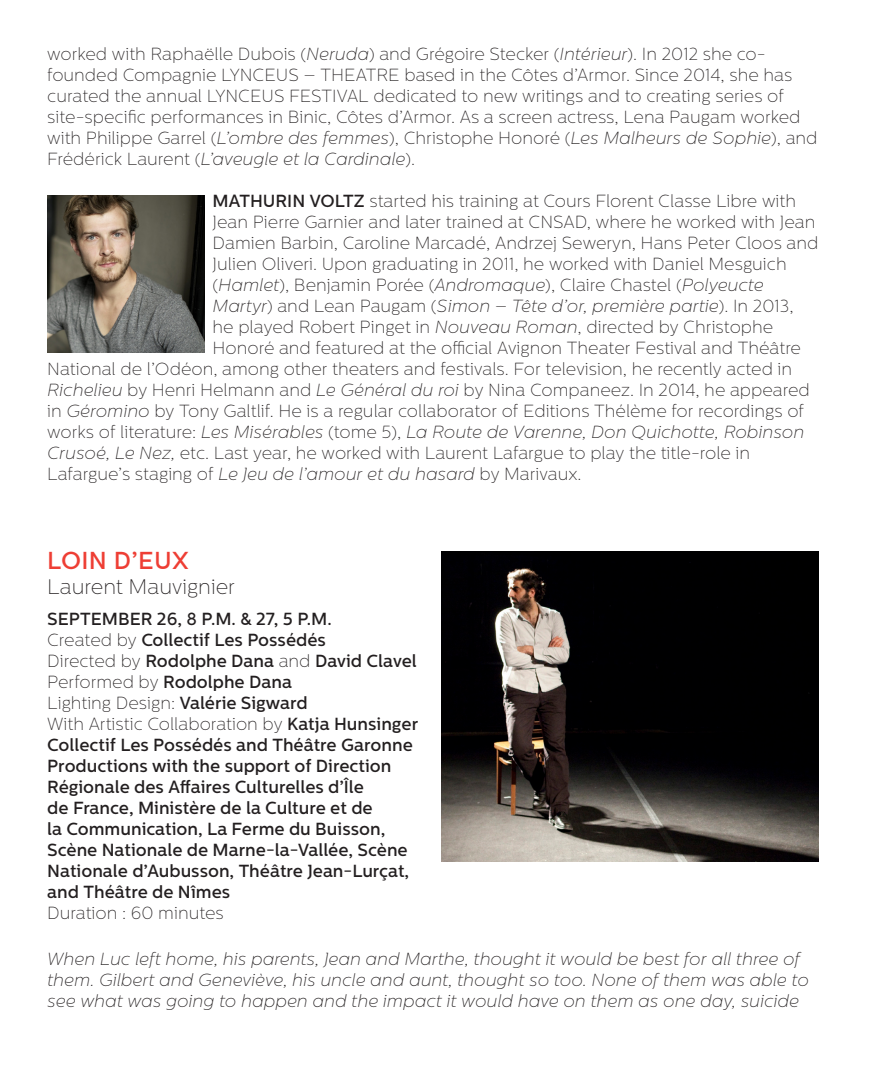
<style>
.page{position:relative;width:882px;height:1071px;background:#fff}
.page>*{position:absolute;margin:0;border:0;box-sizing:border-box;transform-origin:0 0}
.body_text{font:500 24.5px "Centrale Sans";letter-spacing:.015em;color:#ee3e34}
.body_text-2{font:100 21px "Centrale Sans";color:#231f20}
.body_text-3{font:100 17.5px/21px "Centrale Sans";color:#231f20}
.body_text-4{font:500 17.5px/21px "Centrale Sans";color:#231f20}
.body_text-5{font:italic 100 17.5px/21px "Centrale Sans";color:#231f20}
.s1{font-style:italic}
.s2{font-weight:500}
.s3{font-style:normal}
.s4{font-weight:100}
</style>
<div class="page">
<img style="left:47px;top:195px;width:158px;height:158px">
<img style="left:441px;top:552px;width:378px;height:309px">
<p class="body_text-3" style="left:47px;top:44px;width:772px">worked with Raphaëlle Dubois (<span class="s1">Neruda</span>) and Grégoire Stecker (<span class="s1">Intérieur</span>). In 2012 she co&shy;founded Compagnie LYNCEUS – THEATRE based in the Côtes d’Armor. Since 2014, she has curated the annual LYNCEUS FESTIVAL dedicated to new writings and to creating series of site-specific performances in Binic, Côtes d’Armor. As a screen actress, Lena Paugam worked with Philippe Garrel (<span class="s1">L’ombre des femmes</span>), Christophe Honoré (<span class="s1">Les Malheurs de Sophie</span>), and Frédérick Laurent (<span class="s1">L’aveugle et la Cardinale</span>).</p>
<p class="body_text-3" style="left:213px;top:191px;width:585px"><span class="s2">MATHURIN VOLTZ</span> started his training at Cours Florent Classe Libre with</p>
<p class="body_text-3" style="left:213px;top:212px;width:604px">Jean Pierre Garnier and later trained at CNSAD, where he worked with Jean</p>
<p class="body_text-3" style="left:213px;top:233px;width:607px">Damien Barbin, Caroline Marcadé, Andrzej Seweryn, Hans Peter Cloos and</p>
<p class="body_text-3" style="left:213px;top:254px;width:576px">Julien Oliveri. Upon graduating in 2011, he worked with Daniel Mesguich</p>
<p class="body_text-3" style="left:213px;top:275px;width:553px">(<span class="s1">Hamlet</span>), Benjamin Porée (<span class="s1">Andromaque</span>), Claire Chastel (<span class="s1">Polyeucte</span></p>
<p class="body_text-5" style="left:213px;top:296px;width:582px">Martyr<span class="s3">) and Lean Paugam (</span>Simon – Tête d’or, première partie<span class="s3">). In 2013,</span></p>
<p class="body_text-3" style="left:213px;top:317px;width:562px">he played Robert Pinget in <span class="s1">Nouveau Roman</span>, directed by Christophe</p>
<p class="body_text-3" style="left:213px;top:338px;width:590px">Honoré and featured at the official Avignon Theater Festival and Théâtre</p>
<p class="body_text-3" style="left:47px;top:359px;width:747px">National de l’Odéon, among other theaters and festivals. For television, he recently acted in</p>
<p class="body_text-3" style="left:47px;top:380px;width:764px"><span class="s1">Richelieu</span> by Henri Helmann and <span class="s1">Le Général du roi</span> by Nina Companeez. In 2014, he appeared</p>
<p class="body_text-3" style="left:47px;top:401px;width:758px">in <span class="s1">Géromino</span> by Tony Galtlif. He is a regular collaborator of Editions Thélème for recordings of</p>
<p class="body_text-5" style="left:47px;top:422px;width:759px"><span class="s3">works of literature:</span> Les Misérables <span class="s3">(tome 5),</span> La Route de Varenne, Don Quichotte, Robinson</p>
<p class="body_text-3" style="left:47px;top:443px;width:705px"><span class="s1">Crusoé, Le Nez,</span> etc. Last year, he worked with Laurent Lafargue to play the title-role in</p>
<p class="body_text-3" style="left:47px;top:464px;width:536px">Lafargue’s staging of <span class="s1">Le Jeu de l’amour et du hasard</span> by Marivaux.</p>
<p class="body_text" style="left:47px;top:546px;width:143px">LOIN D’EUX</p>
<p class="body_text-2" style="left:47px;top:575px;width:189px">Laurent Mauvignier</p>
<p class="body_text-4" style="left:47px;top:609px;width:286px">SEPTEMBER 26, 8 P.M. &amp; 27, 5 P.M.</p>
<p class="body_text-4" style="left:47px;top:630px;width:280px"><span class="s4">Created by</span> Collectif Les Possédés</p>
<p class="body_text-4" style="left:47px;top:651px;width:371px"><span class="s4">Directed by</span> Rodolphe Dana <span class="s4">and</span> David Clavel</p>
<p class="body_text-4" style="left:47px;top:672px;width:246px"><span class="s4">Performed by</span> Rodolphe Dana</p>
<p class="body_text-3" style="left:47px;top:693px;width:262px">Lighting Design: <span class="s2">Valérie Sigward</span></p>
<p class="body_text-3" style="left:47px;top:714px;width:373px">With Artistic Collaboration by <span class="s2">Katja Hunsinger</span></p>
<p class="body_text-4" style="left:47px;top:735px;width:367px">Collectif Les Possédés and Théâtre Garonne Productions with the support of Direction Régionale des Affaires Culturelles d’Île<br>de France, Ministère de la Culture et de<br>la Communication, La Ferme du Buisson, Scène Nationale de Marne-la-Vallée, Scène Nationale d’Aubusson, Théâtre Jean-Lurçat, and Théâtre de Nîmes</p>
<p class="body_text-3" style="left:47px;top:903px;width:178px">Duration : 60 minutes</p>
<p class="body_text-5" style="left:47px;top:949px;width:763px">When Luc left home, his parents, Jean and Marthe, thought it would be best for all three of them. Gilbert and Geneviève, his uncle and aunt, thought so too. None of them was able to see what was going to happen and the impact it would have on them as one day, suicide</p>
</div>
